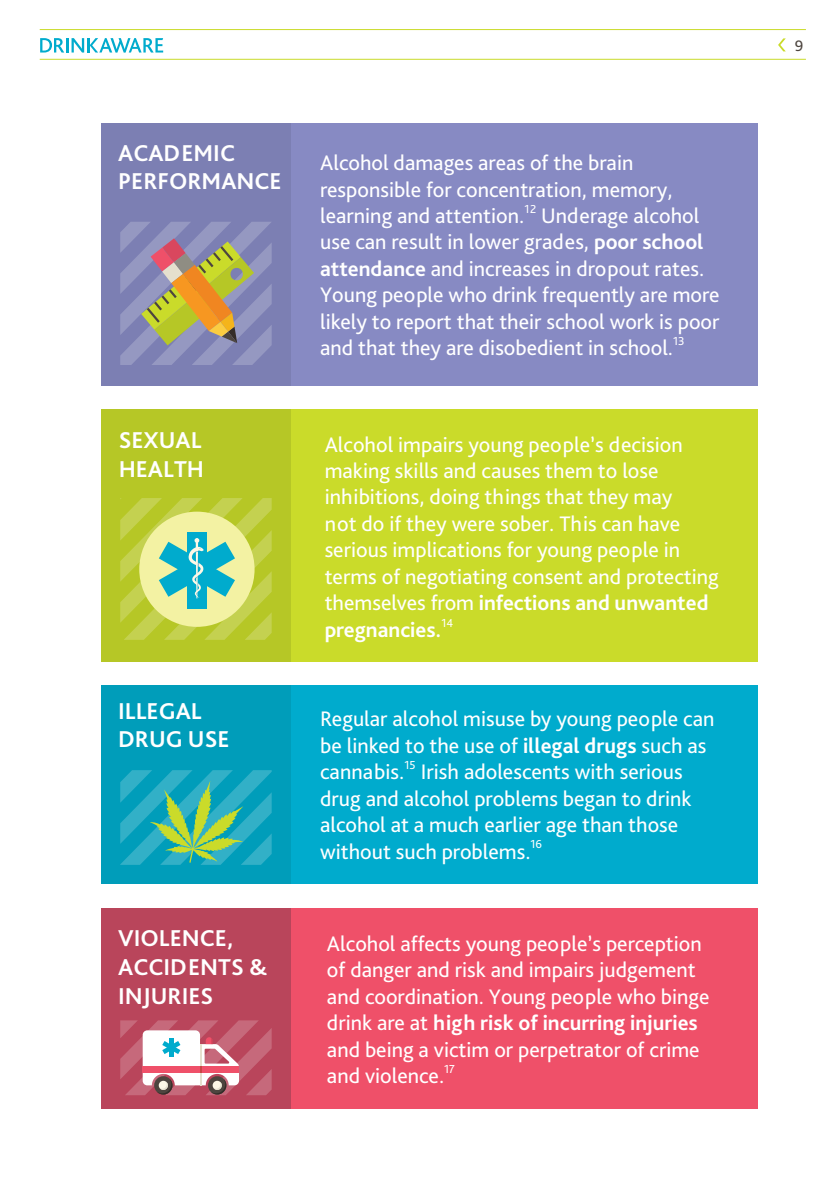
<style>
.page{position:relative;width:840px;height:1191px;background:#fff}
.page>*{position:absolute;margin:0;border:0;box-sizing:border-box;transform-origin:0 0}
.t1{font:700 24px/28.8px "Bliss Pro";color:#fff}
.t2{font:22px/26.4px "Bliss Pro";color:#fff}
.t3{font:16px "Bliss Pro";color:#4d453f}
.t4{font:12.2px "Bliss Pro";color:#fff}
.s1{font-weight:700}
</style>
<div class="page">
<svg style="left:778px;top:38px;width:7px;height:13px"></svg>
<hr style="left:40px;top:59px;width:765px;height:1px;background:#cadb2a">
<hr style="left:40px;top:29px;width:765px;height:1px;background:#cadb2a">
<div style="left:102px;top:123px;width:655px;height:263px;background:#878ac3"></div>
<div style="left:102px;top:123px;width:189px;height:263px;background:#7c7fb3"></div>
<svg style="left:120px;top:222px;width:151px;height:143px"></svg>
<div style="left:102px;top:909px;width:655px;height:200px;background:#ef5069"></div>
<div style="left:102px;top:909px;width:189px;height:200px;background:#b9455b"></div>
<svg style="left:120px;top:1020px;width:151px;height:75px"></svg>
<div style="left:102px;top:410px;width:655px;height:252px;background:#cadb2a"></div>
<div style="left:102px;top:410px;width:189px;height:252px;background:#b6c726"></div>
<svg style="left:120px;top:498px;width:151px;height:142px"></svg>
<div style="left:102px;top:685px;width:655px;height:199px;background:#00abcd"></div>
<div style="left:102px;top:685px;width:189px;height:199px;background:#009dba"></div>
<svg style="left:120px;top:770px;width:151px;height:95px"></svg>
<hr style="left:87px;top:38px;width:3px;height:15px;background:#00abcd">
<svg style="left:40px;top:38px;width:44px;height:15px"></svg>
<svg style="left:90px;top:38px;width:73px;height:15px"></svg>
<p class="t1" style="left:118px;top:138px;width:165px">ACADEMIC<br>PERFORMANCE</p>
<p class="t2" style="left:320px;top:149px;width:354px">Alcohol damages areas of the brain responsible for concentration, memory, learning and attention.</p>
<p class="t4" style="left:524px;top:201px;width:13px">12</p>
<p class="t2" style="left:320px;top:202px;width:401px;text-indent:221px">Underage alcohol use can result in lower grades, <span class="s1">poor school attendance</span> and increases in dropout rates.<br>Young people who drink frequently are more likely to report that their school work is poor and that they are disobedient in school.</p>
<p class="t4" style="left:672px;top:333px;width:13px">13</p>
<p class="t1" style="left:119px;top:425px;width:87px">SEXUAL<br>HEALTH</p>
<p class="t2" style="left:324px;top:430px;width:395px">Alcohol impairs young people’s decision making skills and causes them to lose inhibitions, doing things that they may<br>not do if they were sober. This can have serious implications for young people in terms of negotiating consent and protecting themselves from <span class="s1">infections and unwanted pregnancies.</span></p>
<p class="t4" style="left:441px;top:615px;width:13px">14</p>
<p class="t1" style="left:118px;top:695px;width:113px">ILLEGAL<br>DRUG USE</p>
<p class="t2" style="left:320px;top:705px;width:395px">Regular alcohol misuse by young people can be linked to the use of <span class="s1">illegal drugs</span> such as cannabis.</p>
<p class="t4" style="left:404px;top:757px;width:13px">15</p>
<p class="t2" style="left:320px;top:758px;width:372px;text-indent:101px">Irish adolescents with serious drug and alcohol problems began to drink alcohol at a much earlier age than those without such problems.</p>
<p class="t4" style="left:530px;top:837px;width:13px">16</p>
<p class="t1" style="left:118px;top:923px;width:151px">VIOLENCE,<br>ACCIDENTS &amp;<br>INJURIES</p>
<p class="t2" style="left:327px;top:930px;width:384px">Alcohol affects young people’s perception of danger and risk and impairs judgement and coordination. Young people who binge drink are at <span class="s1">high risk of incurring injuries </span>and being a victim or perpetrator of crime and violence.</p>
<p class="t4" style="left:444px;top:1061px;width:12px">17</p>
<p class="t3" style="left:794px;top:35px;width:10px">9</p>
</div>
